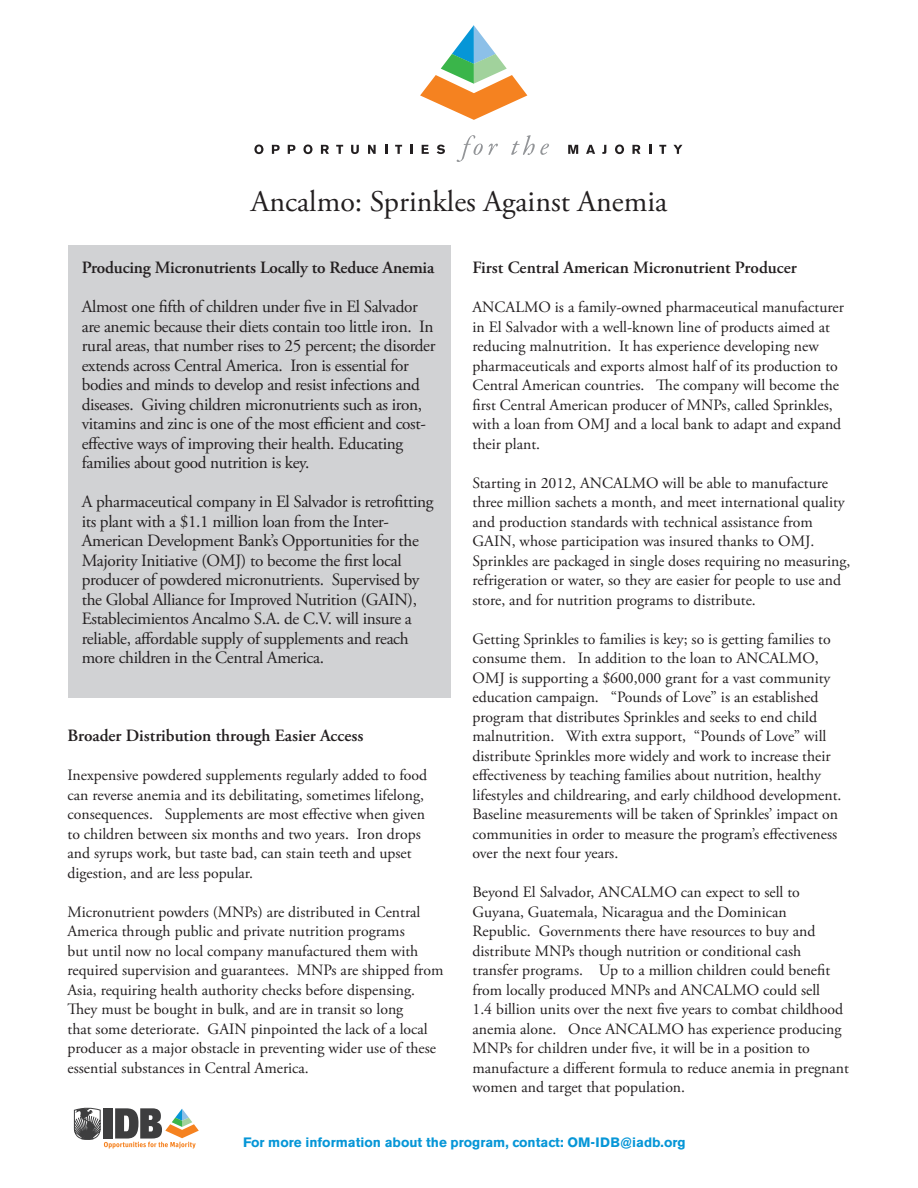
<style>
.page{position:relative;width:918px;height:1188px;background:#fff}
.page>*{position:absolute;margin:0;border:0;box-sizing:border-box;transform-origin:0 0}
.t1{font:30px "Adobe Garamond Pro";color:#231f20}
.t2{font:17.25px/19.5px "Adobe Garamond Pro";letter-spacing:-.02em;color:#231f20}
.t3{font:600 17.25px "Adobe Garamond Pro";color:#231f20}
.t4{font:15.75px/19.5px "Adobe Garamond Pro";color:#231f20}
.t5{font:700 13.5px "Akzidenz Grotesk BE";color:#0696d7}
</style>
<div class="page">
<svg style="left:74px;top:1107px;width:125px;height:42px"></svg>
<svg style="left:254px;top:145px;width:9px;height:9px"></svg>
<svg style="left:272px;top:145px;width:8px;height:9px"></svg>
<svg style="left:288px;top:145px;width:7px;height:9px"></svg>
<svg style="left:303px;top:145px;width:10px;height:9px"></svg>
<svg style="left:321px;top:145px;width:8px;height:9px"></svg>
<svg style="left:336px;top:145px;width:7px;height:9px"></svg>
<svg style="left:351px;top:145px;width:8px;height:9px"></svg>
<svg style="left:368px;top:145px;width:8px;height:9px"></svg>
<svg style="left:385px;top:145px;width:2px;height:9px"></svg>
<svg style="left:395px;top:145px;width:7px;height:9px"></svg>
<svg style="left:410px;top:145px;width:2px;height:9px"></svg>
<svg style="left:422px;top:145px;width:7px;height:9px"></svg>
<svg style="left:437px;top:145px;width:8px;height:9px"></svg>
<svg style="left:568px;top:145px;width:10px;height:9px"></svg>
<svg style="left:586px;top:145px;width:9px;height:9px"></svg>
<svg style="left:602px;top:145px;width:4px;height:9px"></svg>
<svg style="left:615px;top:145px;width:9px;height:9px"></svg>
<svg style="left:632px;top:145px;width:8px;height:9px"></svg>
<svg style="left:649px;top:145px;width:2px;height:9px"></svg>
<svg style="left:659px;top:145px;width:7px;height:9px"></svg>
<svg style="left:673px;top:145px;width:9px;height:9px"></svg>
<svg style="left:457px;top:135px;width:41px;height:27px"></svg>
<svg style="left:511px;top:135px;width:38px;height:20px"></svg>
<div style="left:68px;top:245px;width:383px;height:453px;background:#d1d2d4"></div>
<svg style="left:420px;top:25px;width:107px;height:95px"></svg>
<h1 class="t1" style="left:251px;top:183px;width:418px">Ancalmo: Sprinkles Against Anemia</h1>
<p class="t3" style="left:82px;top:258px;width:354px">Producing Micronutrients Locally to Reduce Anemia</p>
<p class="t2" style="left:82px;top:297px;width:355px">Almost one fifth of children under five in El Salvador are anemic because their diets contain too little iron. In rural areas, that number rises to 25 percent; the disorder extends across Central America. Iron is essential for bodies and minds to develop and resist infections and diseases. Giving children micronutrients such as iron, vitamins and zinc is one of the most efficient and cost&shy;effective ways of improving their health. Educating families about good nutrition is key.</p>
<p class="t2" style="left:82px;top:492px;width:353px">A pharmaceutical company in El Salvador is retrofitting its plant with a $1.1 million loan from the Inter-American Development Bank’s Opportunities for the Majority Initiative (OMJ) to become the first local producer of powdered micronutrients. Supervised by the Global Alliance for Improved Nutrition (GAIN), Establecimientos Ancalmo S.A. de C.V. will insure a reliable, affordable supply of supplements and reach more children in the Central America.</p>
<p class="t3" style="left:68px;top:726px;width:297px">Broader Distribution through Easier Access</p>
<p class="t4" style="left:68px;top:766px;width:361px">Inexpensive powdered supplements regularly added to food can reverse anemia and its debilitating, sometimes lifelong, consequences. Supplements are most effective when given to children between six months and two years. Iron drops and syrups work, but taste bad, can stain teeth and upset digestion, and are less popular.</p>
<p class="t4" style="left:68px;top:902px;width:377px">Micronutrient powders (MNPs) are distributed in Central America through public and private nutrition programs<br>but until now no local company manufactured them with required supervision and guarantees. MNPs are shipped from Asia, requiring health authority checks before dispensing.<br>They must be bought in bulk, and are in transit so long<br>that some deteriorate. GAIN pinpointed the lack of a local producer as a major obstacle in preventing wider use of these essential substances in Central America.</p>
<p class="t3" style="left:472px;top:258px;width:326px">First Central American Micronutrient Producer</p>
<p class="t4" style="left:472px;top:298px;width:373px">ANCALMO is a family-owned pharmaceutical manufacturer in El Salvador with a well-known line of products aimed at reducing malnutrition. It has experience developing new pharmaceuticals and exports almost half of its production to Central American countries. The company will become the first Central American producer of MNPs, called Sprinkles, with a loan from OMJ and a local bank to adapt and expand their plant.</p>
<p class="t4" style="left:472px;top:473px;width:379px">Starting in 2012, ANCALMO will be able to manufacture three million sachets a month, and meet international quality and production standards with technical assistance from GAIN, whose participation was insured thanks to OMJ.<br>Sprinkles are packaged in single doses requiring no measuring, refrigeration or water, so they are easier for people to use and store, and for nutrition programs to distribute.</p>
<p class="t4" style="left:472px;top:629px;width:371px">Getting Sprinkles to families is key; so is getting families to consume them. In addition to the loan to ANCALMO, OMJ is supporting a $600,000 grant for a vast community education campaign. “Pounds of Love” is an established program that distributes Sprinkles and seeks to end child malnutrition. With extra support, “Pounds of Love” will distribute Sprinkles more widely and work to increase their effectiveness by teaching families about nutrition, healthy lifestyles and childrearing, and early childhood development.<br>Baseline measurements will be taken of Sprinkles’ impact on communities in order to measure the program’s effectiveness over the next four years.</p>
<p class="t4" style="left:472px;top:883px;width:378px">Beyond El Salvador, ANCALMO can expect to sell to Guyana, Guatemala, Nicaragua and the Dominican<br>Republic. Governments there have resources to buy and distribute MNPs though nutrition or conditional cash transfer programs. Up to a million children could benefit from locally produced MNPs and ANCALMO could sell<br>1.4 billion units over the next five years to combat childhood anemia alone. Once ANCALMO has experience producing MNPs for children under five, it will be in a position to manufacture a different formula to reduce anemia in pregnant women and target that population.</p>
<p class="t5" style="left:243px;top:1134px;width:444px">For more information about the program, contact: OM-IDB@iadb.org</p>
</div>
